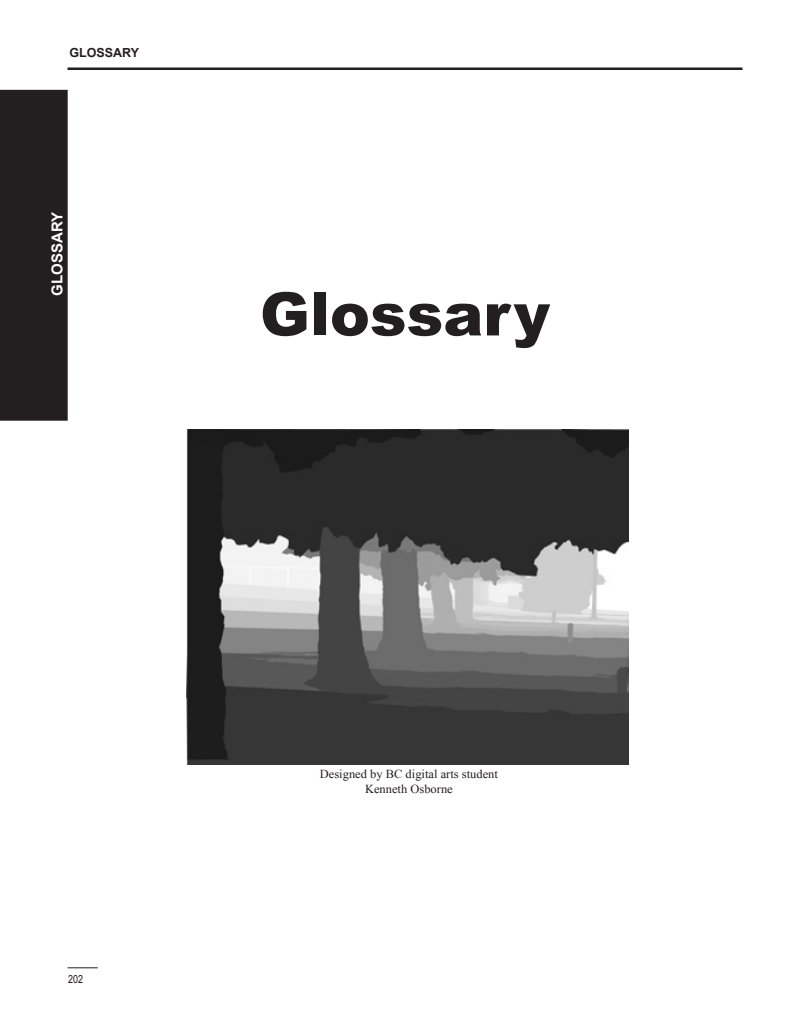
<style>
.page{position:relative;width:810px;height:1035px;background:#fff}
.page>*{position:absolute;margin:0;border:0;box-sizing:border-box;transform-origin:0 0}
.t1{font:900 60px "Arial";color:#231f20}
.t2{font:700 15px "Arial";color:#fff}
.t3{font:12.5px/15px "Times New Roman";color:#231f20;text-align:center}
.t4{font:700 12.5px "Arial";color:#231f20}
.t5{font:11.25px "Arial";color:#231f20;scale:.8 1}
</style>
<div class="page">
<hr style="left:68px;top:68px;width:674px;height:2px;background:#231f20">
<hr style="left:68px;top:968px;width:30px;height:1px;background:#231f20">
<div style="left:0;top:90px;width:67px;height:330px;background:#231f20"></div>
<div style="left:0;top:90px;width:68px;height:330px;border:1px solid #231f20"></div>
<img style="left:186px;top:429px;width:442px;height:336px">
<p class="t4" style="left:70px;top:46px;width:71px">GLOSSARY</p>
<p class="t2" style="left:49px;top:296px;width:85px;rotate:-90deg">GLOSSARY</p>
<h1 class="t1" style="left:260px;top:281px;width:292px">Glossary</h1>
<p class="t5" style="left:68px;top:973px;width:20px">202</p>
<p class="t3" style="left:320px;top:766px;width:180px">Designed by BC digital arts student<br>Kenneth Osborne</p>
</div>
